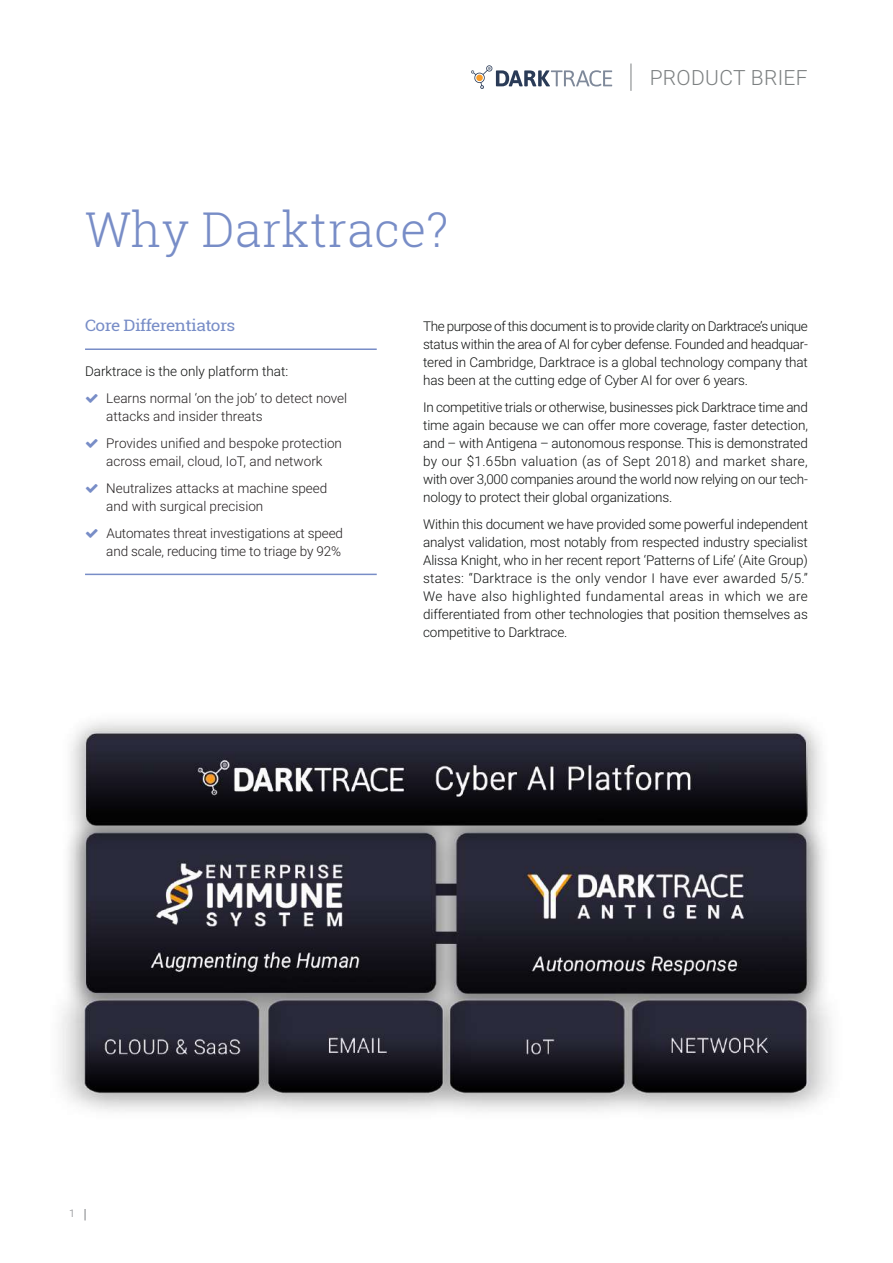
<style>
.page{position:relative;width:893px;height:1263px;background:#fff}
.page>*{position:absolute;margin:0;border:0;box-sizing:border-box;transform-origin:0 0}
.t1{font:300 48px "Roboto Slab";letter-spacing:.01em;color:#788dc7}
.t2{font:300 21px "Roboto";letter-spacing:.015em;color:#7c8081}
.t3{font:15.75px "Roboto Slab";letter-spacing:-.035em;color:#788dc7;scale:1.1 1}
.t4{font:300 13.5px/18px "Roboto";letter-spacing:-.01em;color:#0f1110;text-align:justify}
.t5{font:300 13.5px/18px "Roboto";color:#231f20}
.t6{font:300 10.5px "Roboto";color:#808285}
</style>
<div class="page">
<svg style="left:471px;top:65px;width:141px;height:24px"></svg>
<svg style="left:631px;top:64px;width:1px;height:27px"></svg>
<hr style="left:85px;top:348px;width:292px;height:2px;background:#788dc7">
<hr style="left:85px;top:574px;width:292px;height:1px;background:#788dc7">
<img style="left:60px;top:721px;width:771px;height:390px">
<h1 class="t1" style="left:85px;top:196px;width:365px">Why Darktrace?</h1>
<h2 class="t2" style="left:650px;top:63px;width:159px">PRODUCT BRIEF</h2>
<p class="t3" style="left:85px;top:315px;width:138px">Core Differentiators</p>
<p class="t4" style="left:85px;top:362px;width:205px">Darktrace is the only platform that:</p>
<p class="t5" style="left:106px;top:389px;width:242px">Learns normal ‘on the job’ to detect novel attacks and insider threats</p>
<p class="t5" style="left:106px;top:434px;width:237px">Provides unified and bespoke protection across email, cloud, IoT, and network</p>
<p class="t5" style="left:106px;top:479px;width:223px">Neutralizes attacks at machine speed and with surgical precision</p>
<p class="t5" style="left:106px;top:524px;width:238px">Automates threat investigations at speed and scale, reducing time to triage by 92%</p>
<p class="t4" style="left:423px;top:317px;width:386px">The purpose of this document is to provide clarity on Darktrace’s unique status within the area of AI for cyber defense. Founded and headquar&shy;tered in Cambridge, Darktrace is a global technology company that has been at the cutting edge of Cyber AI for over 6 years.</p>
<p class="t4" style="left:423px;top:398px;width:386px">In competitive trials or otherwise, businesses pick Darktrace time and time again because we can offer more coverage, faster detection, and – with Antigena – autonomous response. This is demonstrated by our $1.65bn valuation (as of Sept 2018) and market share, with over 3,000 companies around the world now relying on our tech&shy;nology to protect their global organizations.</p>
<p class="t4" style="left:423px;top:515px;width:386px">Within this document we have provided some powerful independent analyst validation, most notably from respected industry specialist Alissa Knight, who in her recent report ‘Patterns of Life’ (Aite Group) states: “Darktrace is the only vendor I have ever awarded 5/5.” We have also highlighted fundamental areas in which we are differentiated from other technologies that position themselves as competitive to Darktrace.</p>
<p class="t6" style="left:69px;top:1206px;width:7px">1</p>
</div>
